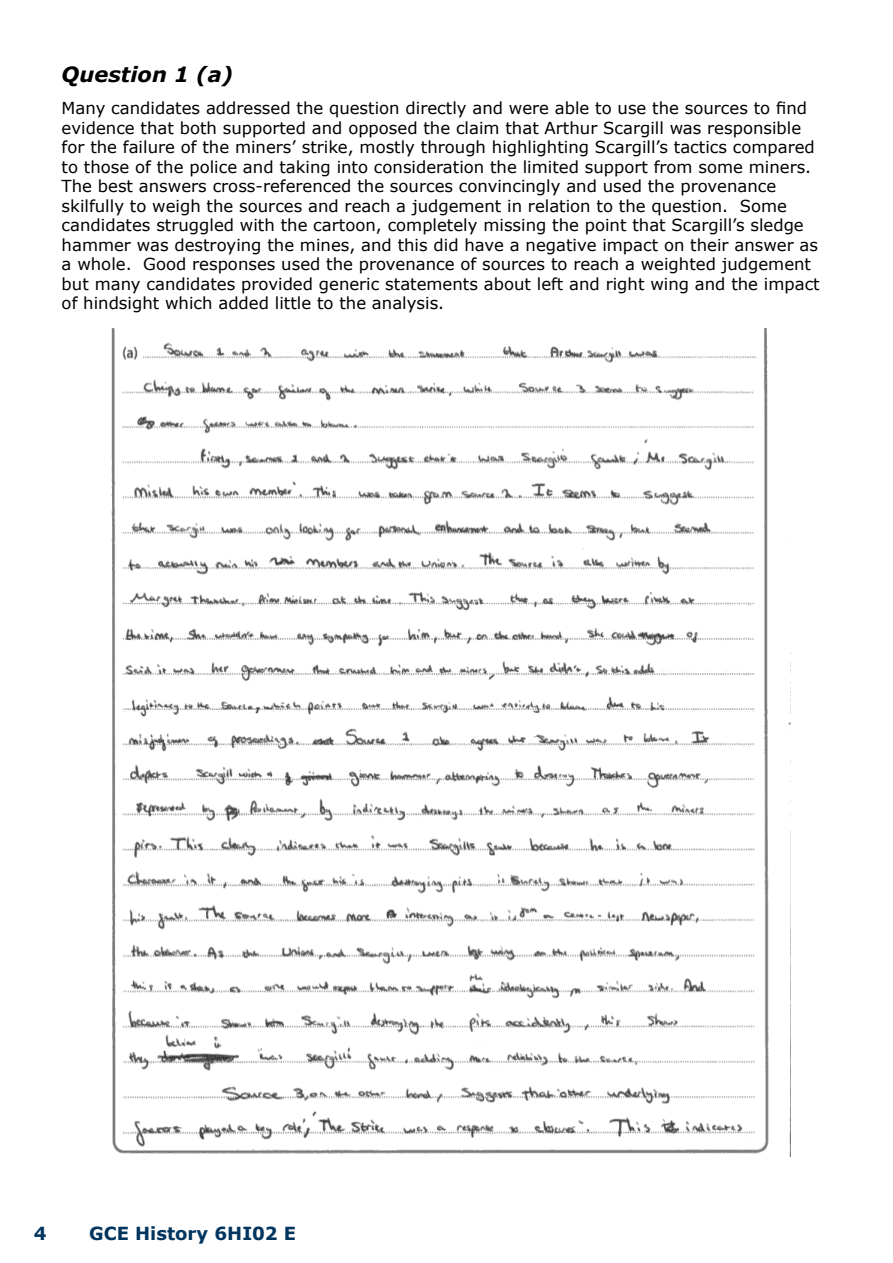
<style>
.page{position:relative;width:893px;height:1263px;background:#fff}
.page>*{position:absolute;margin:0;border:0;box-sizing:border-box;transform-origin:0 0}
.t1{font:italic 700 21px "Verdana";color:#000}
.t2{font:700 18px "Verdana";color:#00355f}
.t3{font:16.5px/19.5px "Verdana";color:#000}
</style>
<div class="page">
<img style="left:111px;top:328px;width:680px;height:828px">
<p class="t1" style="left:62px;top:61px;width:173px">Question 1 (a)</p>
<p class="t3" style="left:62px;top:98px;width:760px">Many candidates addressed the question directly and were able to use the sources to find evidence that both supported and opposed the claim that Arthur Scargill was responsible for the failure of the miners’ strike, mostly through highlighting Scargill’s tactics compared to those of the police and taking into consideration the limited support from some miners.<br>The best answers cross-referenced the sources convincingly and used the provenance skilfully to weigh the sources and reach a judgement in relation to the question. Some candidates struggled with the cartoon, completely missing the point that Scargill’s sledge hammer was destroying the mines, and this did have a negative impact on their answer as a whole. Good responses used the provenance of sources to reach a weighted judgement but many candidates provided generic statements about left and right wing and the impact of hindsight which added little to the analysis.</p>
<p class="t2" style="left:34px;top:1222px;width:14px">4</p>
<p class="t2" style="left:89px;top:1222px;width:209px">GCE History 6HI02 E</p>
</div>
